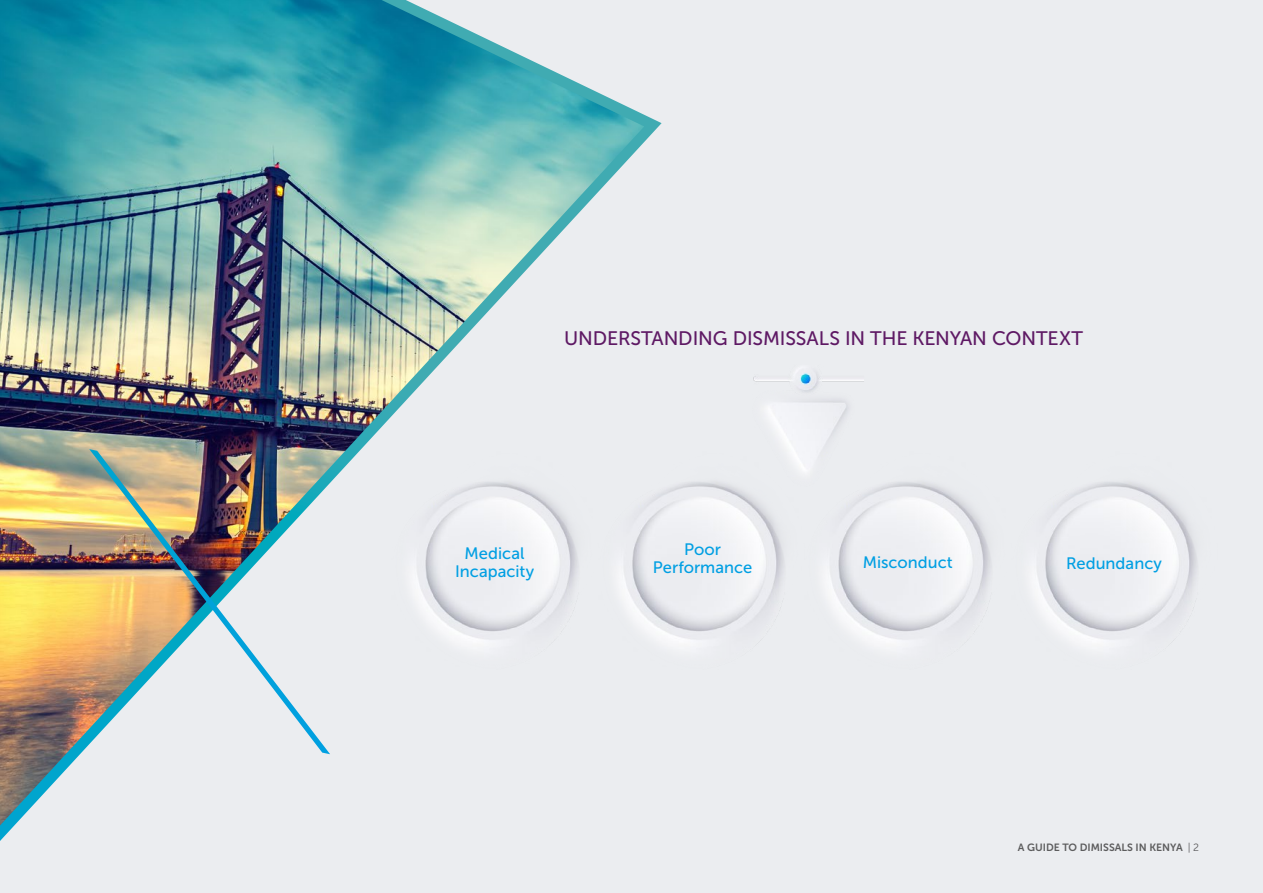
<style>
.page{position:relative;width:1263px;height:893px;background:#ebedf0}
.page>*{position:absolute;margin:0;border:0;box-sizing:border-box;transform-origin:0 0}
.t1{font:19.5px "Museo Sans 500";letter-spacing:-.005em;color:#5e1964}
.t2{font:16.5px/17.9px "Museo Sans 500";color:#009fe3;text-align:center}
.t3{font:10.5px "Museo Sans 700";color:#646363}
.s1{font-family:"Museo Sans 300"}
</style>
<div class="page">
<img style="left:670px;top:482px;width:114px;height:164px">
<img style="left:1032px;top:482px;width:165px;height:164px">
<img style="left:825px;top:482px;width:166px;height:164px">
<img style="left:0;top:0;width:670px;height:841px">
<img style="left:89px;top:449px;width:241px;height:305px">
<img style="left:753px;top:399px;width:101px;height:87px">
<img style="left:753px;top:368px;width:111px;height:25px">
<p class="t1" style="left:564px;top:327px;width:520px">UNDERSTANDING DISMISSALS IN THE KENYAN CONTEXT</p>
<p class="t2" style="left:653px;top:540px;width:101px">Poor<br>Performance</p>
<p class="t2" style="left:455px;top:545px;width:80px">Medical<br>Incapacity</p>
<p class="t2" style="left:863px;top:554px;width:91px">Misconduct</p>
<p class="t2" style="left:1066px;top:554px;width:97px">Redundancy</p>
<p class="t3" style="left:1018px;top:842px;width:183px">A GUIDE TO DIMISSALS IN KENYA <span class="s1">| 2</span></p>
</div>
